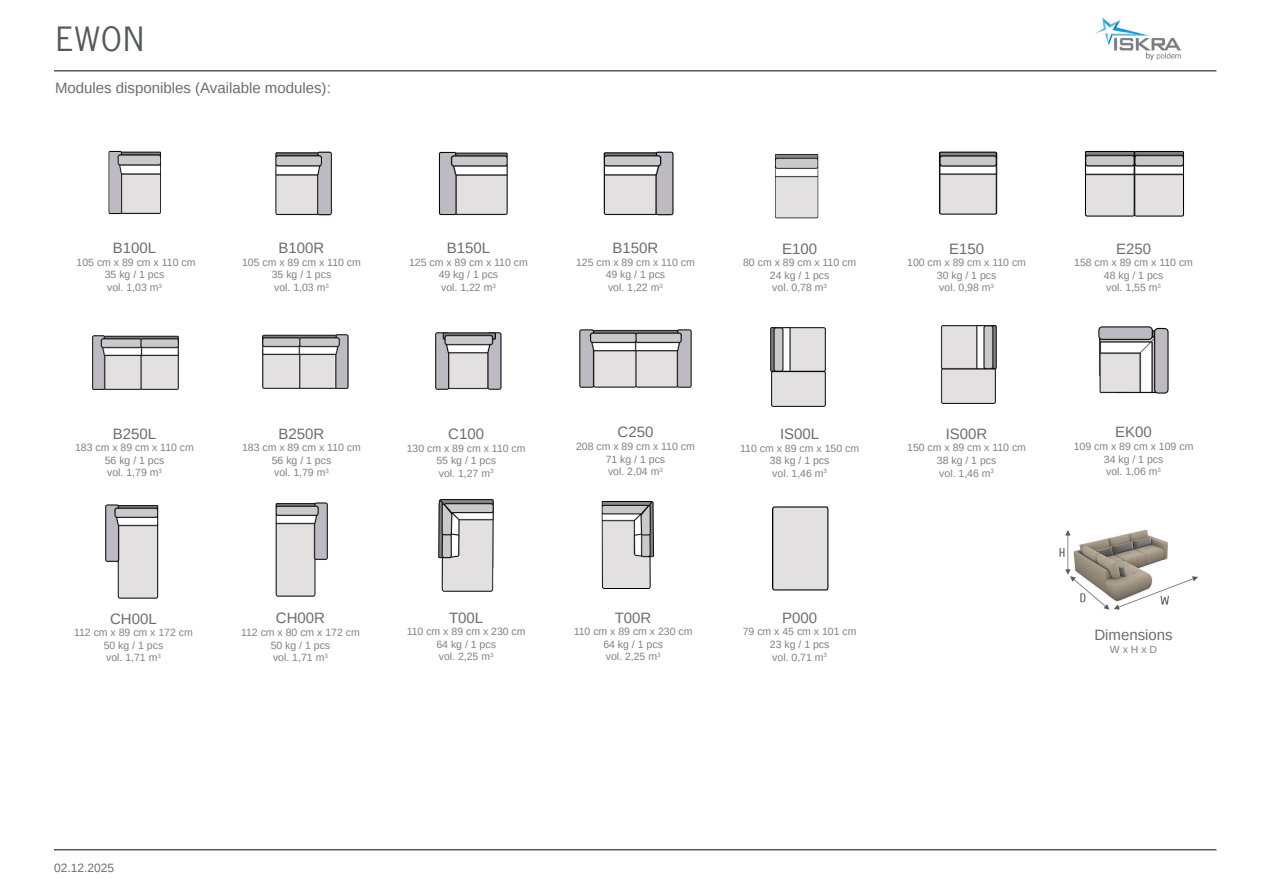
<style>
.page{position:relative;width:1263px;height:893px;background:#fff}
.page>*{position:absolute;margin:0;border:0;box-sizing:border-box;transform-origin:0 0}
.t1{font:31.5px "News Gothic Std";color:#57585a}
.t2{font:15px "Arimo";color:#6c6d70}
.t3{font:12px "Arimo";color:#6c6d70}
.t4{font:10.5px "Arimo";color:#808285}
</style>
<div class="page">
<hr style="left:54px;top:70px;width:1162px;height:2px;background:#57585a">
<hr style="left:54px;top:849px;width:1162px;height:1px;background:#57585a">
<img style="left:1095px;top:17px;width:87px;height:43px">
<img style="left:1059px;top:529px;width:139px;height:81px">
<img style="left:105px;top:504px;width:54px;height:95px">
<img style="left:770px;top:327px;width:56px;height:80px">
<img style="left:1098px;top:326px;width:71px;height:68px">
<img style="left:579px;top:329px;width:113px;height:59px">
<img style="left:772px;top:506px;width:57px;height:85px">
<img style="left:275px;top:502px;width:53px;height:95px">
<img style="left:940px;top:325px;width:57px;height:79px">
<img style="left:108px;top:150px;width:53px;height:65px">
<img style="left:438px;top:151px;width:70px;height:65px">
<img style="left:275px;top:151px;width:57px;height:65px">
<img style="left:603px;top:151px;width:71px;height:65px">
<img style="left:775px;top:154px;width:44px;height:65px">
<img style="left:938px;top:151px;width:60px;height:64px">
<img style="left:1085px;top:151px;width:99px;height:66px">
<img style="left:435px;top:332px;width:67px;height:58px">
<img style="left:93px;top:336px;width:86px;height:54px">
<img style="left:438px;top:499px;width:56px;height:93px">
<img style="left:601px;top:501px;width:53px;height:88px">
<img style="left:262px;top:335px;width:87px;height:54px">
<h1 class="t1" style="left:56px;top:19px;width:89px">EWON</h1>
<h2 class="t2" style="left:55px;top:78px;width:277px">Modules disponibles (Available modules):</h2>
<p class="t2" style="left:113px;top:238px;width:45px">B100L</p>
<p class="t4" style="left:77px;top:256px;width:120px">105 cm x 89 cm x 110 cm</p>
<p class="t4" style="left:105px;top:268px;width:61px">35 kg / 1 pcs</p>
<p class="t4" style="left:107px;top:281px;width:56px">vol. 1,03 m<sup>3</sup></p>
<p class="t2" style="left:279px;top:238px;width:47px">B100R</p>
<p class="t4" style="left:242px;top:256px;width:120px">105 cm x 89 cm x 110 cm</p>
<p class="t4" style="left:272px;top:268px;width:61px">35 kg / 1 pcs</p>
<p class="t4" style="left:274px;top:281px;width:56px">vol. 1,03 m<sup>3</sup></p>
<p class="t2" style="left:447px;top:238px;width:45px">B150L</p>
<p class="t4" style="left:409px;top:256px;width:120px">125 cm x 89 cm x 110 cm</p>
<p class="t4" style="left:439px;top:268px;width:61px">49 kg / 1 pcs</p>
<p class="t4" style="left:441px;top:281px;width:56px">vol. 1,22 m<sup>3</sup></p>
<p class="t2" style="left:612px;top:238px;width:47px">B150R</p>
<p class="t4" style="left:576px;top:256px;width:120px">125 cm x 89 cm x 110 cm</p>
<p class="t4" style="left:606px;top:268px;width:61px">49 kg / 1 pcs</p>
<p class="t4" style="left:608px;top:281px;width:56px">vol. 1,22 m<sup>3</sup></p>
<p class="t2" style="left:782px;top:239px;width:37px">E100</p>
<p class="t4" style="left:743px;top:256px;width:115px">80 cm x 89 cm x 110 cm</p>
<p class="t4" style="left:770px;top:269px;width:61px">24 kg / 1 pcs</p>
<p class="t4" style="left:772px;top:281px;width:56px">vol. 0,78 m<sup>3</sup></p>
<p class="t2" style="left:949px;top:239px;width:37px">E150</p>
<p class="t4" style="left:907px;top:256px;width:120px">100 cm x 89 cm x 110 cm</p>
<p class="t4" style="left:937px;top:269px;width:61px">30 kg / 1 pcs</p>
<p class="t4" style="left:939px;top:281px;width:56px">vol. 0,98 m<sup>3</sup></p>
<p class="t2" style="left:1116px;top:239px;width:37px">E250</p>
<p class="t4" style="left:1074px;top:256px;width:120px">158 cm x 89 cm x 110 cm</p>
<p class="t4" style="left:1104px;top:269px;width:61px">48 kg / 1 pcs</p>
<p class="t4" style="left:1106px;top:281px;width:56px">vol. 1,55 m<sup>3</sup></p>
<p class="t2" style="left:113px;top:424px;width:45px">B250L</p>
<p class="t4" style="left:75px;top:441px;width:120px">183 cm x 89 cm x 110 cm</p>
<p class="t4" style="left:105px;top:453px;width:61px">56 kg / 1 pcs</p>
<p class="t4" style="left:107px;top:466px;width:56px">vol. 1,79 m<sup>3</sup></p>
<p class="t2" style="left:279px;top:424px;width:47px">B250R</p>
<p class="t4" style="left:242px;top:441px;width:120px">183 cm x 89 cm x 110 cm</p>
<p class="t4" style="left:272px;top:453px;width:61px">56 kg / 1 pcs</p>
<p class="t4" style="left:274px;top:466px;width:56px">vol. 1,79 m<sup>3</sup></p>
<p class="t2" style="left:448px;top:424px;width:37px">C100</p>
<p class="t4" style="left:407px;top:441px;width:120px">130 cm x 89 cm x 110 cm</p>
<p class="t4" style="left:436px;top:454px;width:61px">55 kg / 1 pcs</p>
<p class="t4" style="left:439px;top:466px;width:56px">vol. 1,27 m<sup>3</sup></p>
<p class="t2" style="left:617px;top:423px;width:37px">C250</p>
<p class="t4" style="left:576px;top:440px;width:120px">208 cm x 89 cm x 110 cm</p>
<p class="t4" style="left:606px;top:452px;width:61px">71 kg / 1 pcs</p>
<p class="t4" style="left:608px;top:465px;width:56px">vol. 2,04 m<sup>3</sup></p>
<p class="t2" style="left:780px;top:424px;width:41px">IS00L</p>
<p class="t4" style="left:740px;top:441px;width:120px">110 cm x 89 cm x 150 cm</p>
<p class="t4" style="left:770px;top:454px;width:61px">38 kg / 1 pcs</p>
<p class="t4" style="left:772px;top:466px;width:56px">vol. 1,46 m<sup>3</sup></p>
<p class="t2" style="left:946px;top:424px;width:43px">IS00R</p>
<p class="t4" style="left:907px;top:441px;width:120px">150 cm x 89 cm x 110 cm</p>
<p class="t4" style="left:937px;top:454px;width:61px">38 kg / 1 pcs</p>
<p class="t4" style="left:939px;top:466px;width:56px">vol. 1,46 m<sup>3</sup></p>
<p class="t2" style="left:1115px;top:423px;width:38px">EK00</p>
<p class="t4" style="left:1074px;top:440px;width:121px">109 cm x 89 cm x 109 cm</p>
<p class="t4" style="left:1104px;top:452px;width:61px">34 kg / 1 pcs</p>
<p class="t4" style="left:1106px;top:465px;width:56px">vol. 1,06 m<sup>3</sup></p>
<p class="t2" style="left:110px;top:609px;width:48px">CH00L</p>
<p class="t4" style="left:74px;top:626px;width:120px">112 cm x 89 cm x 172 cm</p>
<p class="t4" style="left:104px;top:638px;width:61px">50 kg / 1 pcs</p>
<p class="t4" style="left:106px;top:651px;width:56px">vol. 1,71 m<sup>3</sup></p>
<p class="t2" style="left:276px;top:609px;width:51px">CH00R</p>
<p class="t4" style="left:241px;top:626px;width:120px">112 cm x 80 cm x 172 cm</p>
<p class="t4" style="left:271px;top:638px;width:61px">50 kg / 1 pcs</p>
<p class="t4" style="left:273px;top:651px;width:56px">vol. 1,71 m<sup>3</sup></p>
<p class="t2" style="left:449px;top:608px;width:36px">T00L</p>
<p class="t4" style="left:407px;top:625px;width:120px">110 cm x 89 cm x 230 cm</p>
<p class="t4" style="left:436px;top:637px;width:61px">64 kg / 1 pcs</p>
<p class="t4" style="left:439px;top:650px;width:56px">vol. 2,25 m<sup>3</sup></p>
<p class="t2" style="left:615px;top:608px;width:38px">T00R</p>
<p class="t4" style="left:574px;top:625px;width:120px">110 cm x 89 cm x 230 cm</p>
<p class="t4" style="left:603px;top:637px;width:61px">64 kg / 1 pcs</p>
<p class="t4" style="left:606px;top:650px;width:56px">vol. 2,25 m<sup>3</sup></p>
<p class="t2" style="left:782px;top:608px;width:37px">P000</p>
<p class="t4" style="left:743px;top:625px;width:115px">79 cm x 45 cm x 101 cm</p>
<p class="t4" style="left:770px;top:638px;width:61px">23 kg / 1 pcs</p>
<p class="t4" style="left:772px;top:650px;width:56px">vol. 0,71 m<sup>3</sup></p>
<p class="t2" style="left:1094px;top:625px;width:80px">Dimensions</p>
<p class="t4" style="left:1110px;top:642px;width:49px">W x H x D</p>
<p class="t3" style="left:54px;top:861px;width:62px">02.12.2025</p>
</div>
